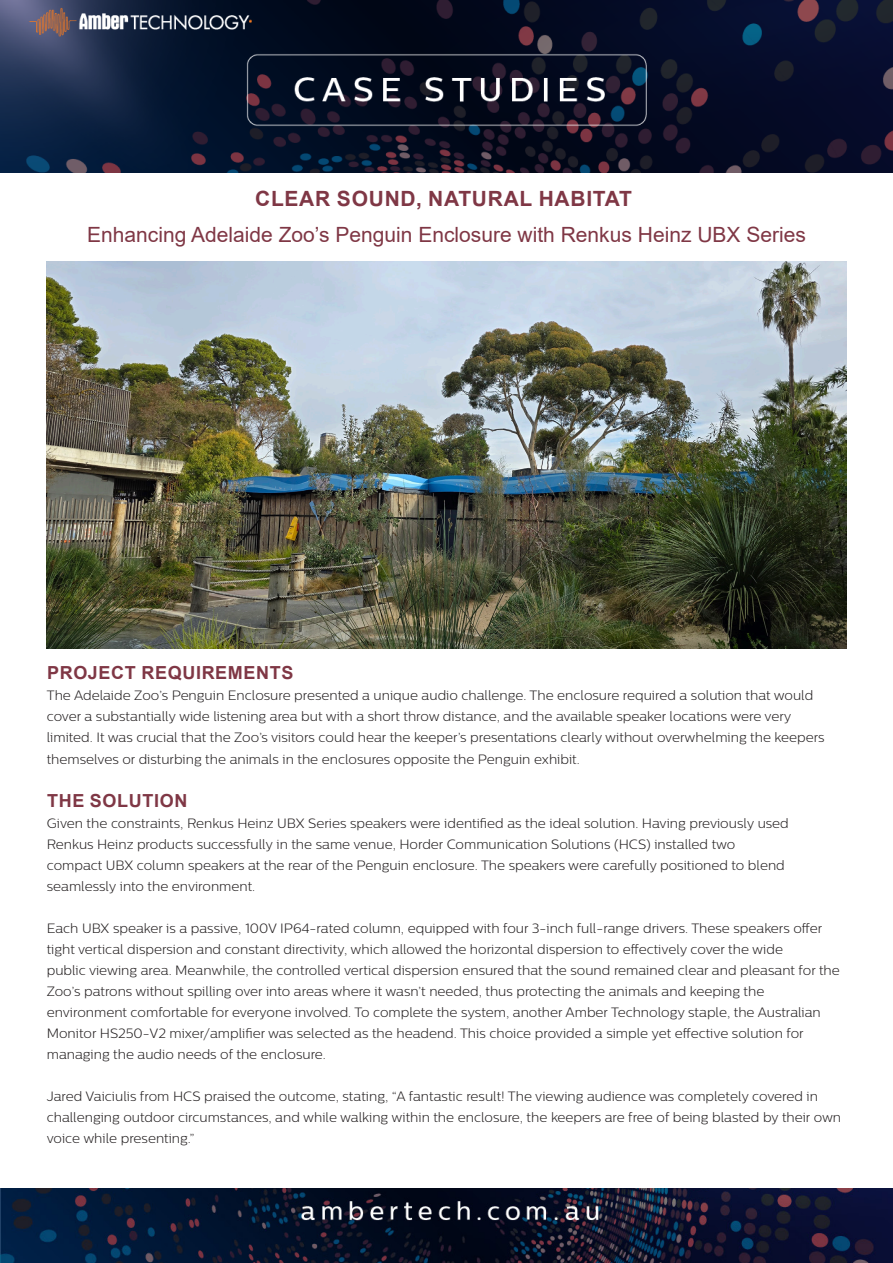
<style>
.page{position:relative;width:893px;height:1263px;background:#fff}
.page>*{position:absolute;margin:0;border:0;box-sizing:border-box;transform-origin:0 0}
.t1{font:21px "Arial";color:#7f3745}
.t2{font:700 21px "Arial";letter-spacing:.035em;color:#7f3745}
.t3{font:700 18px "Arial";letter-spacing:.035em;color:#7f3745}
.t4{font:300 13.5px/21px "Centrale Sans";color:#231f20}
</style>
<div class="page">
<img style="left:0;top:0;width:893px;height:172px">
<img style="left:0;top:1188px;width:893px;height:75px">
<img style="left:47px;top:261px;width:799px;height:387px">
<p class="t2" style="left:255px;top:183px;width:378px">CLEAR SOUND, NATURAL HABITAT</p>
<p class="t1" style="left:87px;top:220px;width:720px">Enhancing Adelaide Zoo’s Penguin Enclosure with Renkus Heinz UBX Series</p>
<p class="t3" style="left:47px;top:660px;width:248px">PROJECT REQUIREMENTS</p>
<p class="t4" style="left:47px;top:685px;width:768px">The Adelaide Zoo’s Penguin Enclosure presented a unique audio challenge. The enclosure required a solution that would</p>
<p class="t4" style="left:47px;top:706px;width:746px">cover a substantially wide listening area but with a short throw distance, and the available speaker locations were very</p>
<p class="t4" style="left:47px;top:726px;width:779px;line-height:21.6px">limited. It was crucial that the Zoo’s visitors could hear the keeper’s presentations clearly without overwhelming the keepers themselves or disturbing the animals in the enclosures opposite the Penguin exhibit.</p>
<p class="t3" style="left:47px;top:788px;width:142px">THE SOLUTION</p>
<p class="t4" style="left:47px;top:812px;width:744px">Given the constraints, Renkus Heinz UBX Series speakers were identified as the ideal solution. Having previously used</p>
<p class="t4" style="left:47px;top:833px;width:690px">Renkus Heinz products successfully in the same venue, Horder Communication Solutions (HCS) installed two</p>
<p class="t4" style="left:47px;top:854px;width:739px">compact UBX column speakers at the rear of the Penguin enclosure. The speakers were carefully positioned to blend</p>
<p class="t4" style="left:47px;top:875px;width:210px">seamlessly into the environment.</p>
<p class="t4" style="left:47px;top:917px;width:777px">Each UBX speaker is a passive, 100V IP64-rated column, equipped with four 3-inch full-range drivers. These speakers offer tight vertical dispersion and constant directivity, which allowed the horizontal dispersion to effectively cover the wide</p>
<p class="t4" style="left:47px;top:959px;width:795px">public viewing area. Meanwhile, the controlled vertical dispersion ensured that the sound remained clear and pleasant for the<br>Zoo’s patrons without spilling over into areas where it wasn’t needed, thus protecting the animals and keeping the</p>
<p class="t4" style="left:47px;top:1001px;width:776px">environment comfortable for everyone involved. To complete the system, another Amber Technology staple, the Australian<br>Monitor HS250-V2 mixer/amplifier was selected as the headend. This choice provided a simple yet effective solution for</p>
<p class="t4" style="left:47px;top:1043px;width:281px">managing the audio needs of the enclosure.</p>
<p class="t4" style="left:47px;top:1085px;width:796px">Jared Vaiciulis from HCS praised the outcome, stating, “A fantastic result! The viewing audience was completely covered in challenging outdoor circumstances, and while walking within the enclosure, the keepers are free of being blasted by their own voice while presenting.”</p>
</div>
